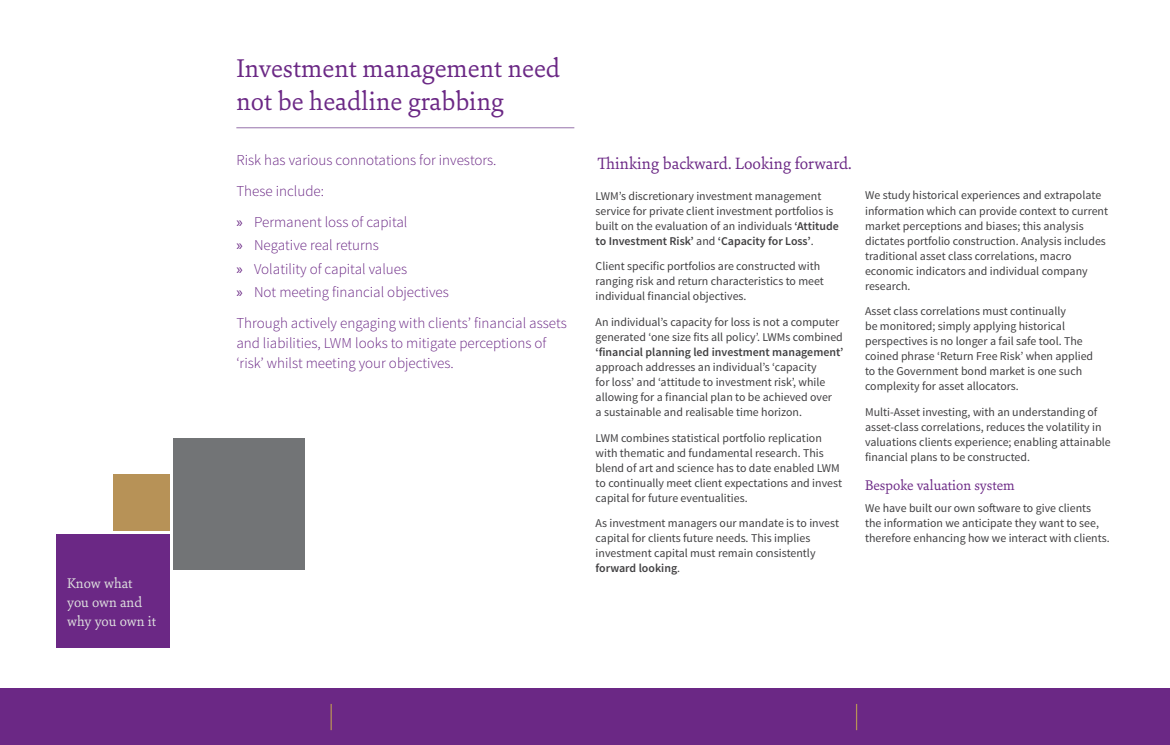
<style>
.page{position:relative;width:1170px;height:745px;background:#fff}
.page>*{position:absolute;margin:0;border:0;box-sizing:border-box;transform-origin:0 0}
.t1{font:27.5px/33px "Sina Nova";color:#6b2885}
.t2{font:17.5px "Sina Nova";color:#6b2885}
.t3{font:300 15px/30.6px "Source Sans Pro";color:#6b2885}
.t4{font:15px/18.8px "Sina Nova";color:#dfe1df}
.t5{font:15px "Sina Nova";color:#6b2885}
.t6{font:11.88px/15px "Source Sans Pro";color:#414042}
.t7{font:600 11.88px "Source Sans Pro";color:#414042}
.s1{font-family:"Myriad Pro";font-weight:400}
.s2{font-weight:600}
</style>
<div class="page">
<hr style="left:236px;top:127px;width:338px;height:1px;background:#9671aa">
<div style="left:57px;top:534px;width:113px;height:113px;background:#6b2885"></div>
<div style="left:113px;top:474px;width:57px;height:57px;background:#b79257"></div>
<div style="left:173px;top:438px;width:131px;height:131px;background:#727476"></div>
<div style="left:0;top:688px;width:1169px;height:56px;background:#6b2885"></div>
<hr style="left:855px;top:703px;width:2px;height:26px;background:#b79257">
<hr style="left:330px;top:703px;width:2px;height:26px;background:#b79257">
<p class="t4" style="left:67px;top:573px;width:90px">Know what you own and why you own it</p>
<h1 class="t1" style="left:236px;top:51px;width:325px">Investment management need not be headline grabbing</h1>
<p class="t3" style="left:236px;top:145px;width:262px">Risk has various connotations for investors.<br>These include:<br><span class="s1">»</span> Permanent loss of capital</p>
<p class="t3" style="left:236px;top:233px;width:214px;line-height:23.5px"><span class="s1">»</span> Negative real returns<br><span class="s1">»</span> Volatility of capital values<br><span class="s1">»</span> Not meeting financial objectives</p>
<p class="t3" style="left:236px;top:313px;width:332px;line-height:20px">Through actively engaging with clients’ financial assets and liabilities, LWM looks to mitigate perceptions of ‘risk’ whilst meeting your objectives.</p>
<h2 class="t2" style="left:597px;top:152px;width:256px">Thinking backward. Looking forward.</h2>
<p class="t6" style="left:595px;top:188px;width:245px">LWM’s discretionary investment management service for private client investment portfolios is built on the evaluation of an individuals <span class="s2">‘Attitude to Investment Risk’</span> and <span class="s2">‘Capacity for Loss’</span>.</p>
<p class="t6" style="left:595px;top:259px;width:230px">Client specific portfolios are constructed with ranging risk and return characteristics to meet individual financial objectives.</p>
<p class="t6" style="left:595px;top:314px;width:249px">An individual’s capacity for loss is not a computer generated ‘one size fits all policy’. LWMs combined</p>
<p class="t7" style="left:595px;top:344px;width:249px">‘financial planning led investment management’</p>
<p class="t6" style="left:595px;top:359px;width:238px">approach addresses an individual’s ‘capacity for loss’ and ‘attitude to investment risk’, while allowing for a financial plan to be achieved over a sustainable and realisable time horizon.</p>
<p class="t6" style="left:595px;top:430px;width:248px">LWM combines statistical portfolio replication with thematic and fundamental research. This blend of art and science has to date enabled LWM to continually meet client expectations and invest capital for future eventualities.</p>
<p class="t6" style="left:595px;top:516px;width:245px">As investment managers our mandate is to invest capital for clients future needs. This implies investment capital must remain consistently <span class="s2">forward looking</span>.</p>
<p class="t6" style="left:865px;top:188px;width:244px">We study historical experiences and extrapolate information which can provide context to current market perceptions and biases; this analysis dictates portfolio construction. Analysis includes traditional asset class correlations, macro economic indicators and individual company research.</p>
<p class="t6" style="left:865px;top:304px;width:229px">Asset class correlations must continually<br>be monitored; simply applying historical perspectives is no longer a fail safe tool. The coined phrase ‘Return Free Risk’ when applied to the Government bond market is one such complexity for asset allocators.</p>
<p class="t6" style="left:865px;top:404px;width:247px">Multi-Asset investing, with an understanding of asset-class correlations, reduces the volatility in valuations clients experience; enabling attainable financial plans to be constructed.</p>
<p class="t5" style="left:865px;top:474px;width:151px">Bespoke valuation system</p>
<p class="t6" style="left:865px;top:500px;width:246px">We have built our own software to give clients the information we anticipate they want to see, therefore enhancing how we interact with clients.</p>
</div>
